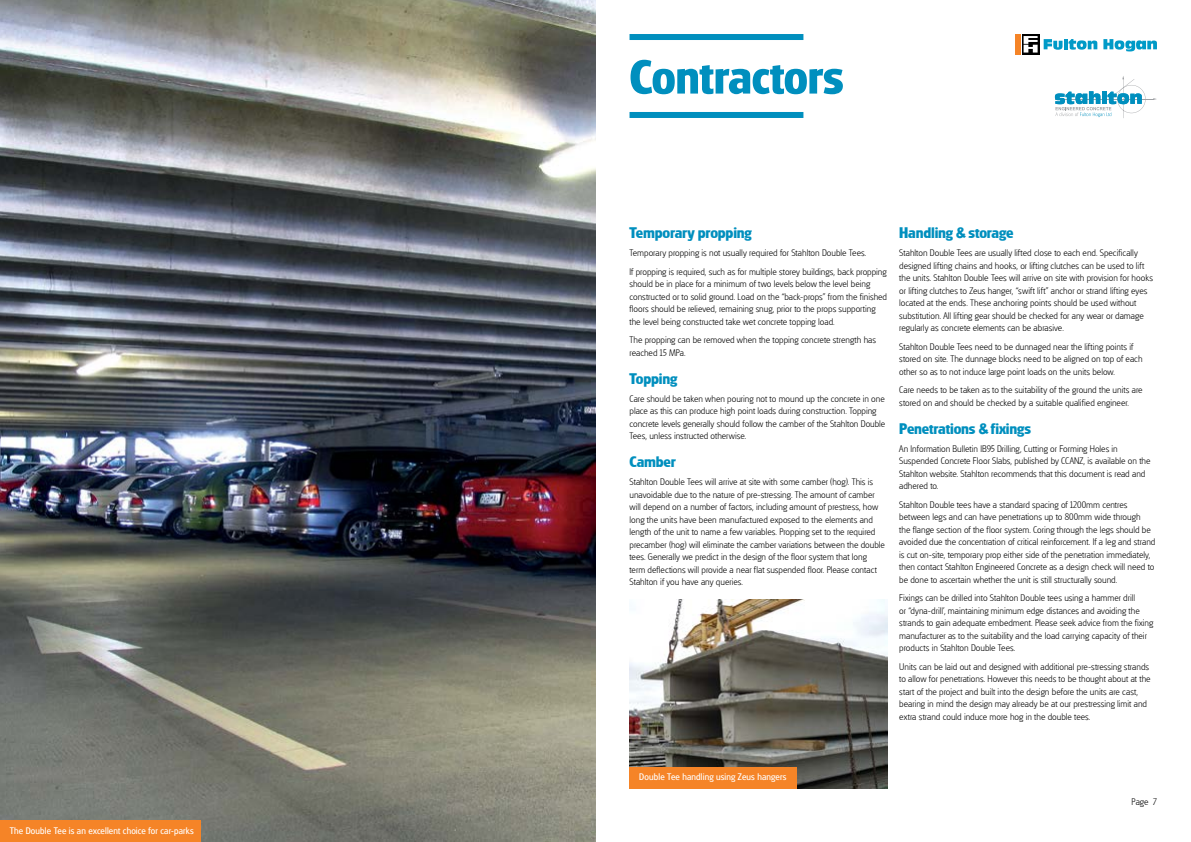
<style>
.page{position:relative;width:1191px;height:842px;background:#fff}
.page>*{position:absolute;margin:0;border:0;box-sizing:border-box;transform-origin:0 0}
.t1{font:700 50px "Glasgow RR";letter-spacing:-.01em;color:#008fbe}
.t2{font:700 16px "Glasgow RR";letter-spacing:-.01em;color:#008fbe}
.t3{font:300 10px/12.5px "Glasgow RR";letter-spacing:-.005em;color:#000}
.t4{font:10px "Glasgow Pro";letter-spacing:.015em;color:#fff}
</style>
<div class="page">
<div style="left:629px;top:34px;width:174px;height:6px;background:#008fbe"></div>
<div style="left:629px;top:112px;width:174px;height:6px;background:#008fbe"></div>
<svg style="left:1022px;top:34px;width:17px;height:20px"></svg>
<svg style="left:1023px;top:36px;width:14px;height:17px"></svg>
<svg style="left:1043px;top:39px;width:19px;height:11px"></svg>
<svg style="left:1064px;top:39px;width:3px;height:10px"></svg>
<svg style="left:1068px;top:39px;width:29px;height:11px"></svg>
<svg style="left:1103px;top:39px;width:54px;height:12px"></svg>
<div style="left:1015px;top:34px;width:6px;height:20px;background:#f58427"></div>
<hr style="left:1055px;top:99px;width:98px;height:1px;background:#9fa1a4">
<svg style="left:1054px;top:76px;width:91px;height:42px"></svg>
<img style="left:0;top:0;width:595px;height:842px">
<img style="left:629px;top:600px;width:258px;height:188px">
<div style="left:0;top:821px;width:200px;height:21px;background:#f58427"></div>
<div style="left:629px;top:767px;width:168px;height:21px;background:#f58427"></div>
<p class="t4" style="left:10px;top:825px;width:186px">The Double Tee is an excellent choice for car-parks</p>
<h1 class="t1" style="left:629px;top:49px;width:216px">Contractors</h1>
<h2 class="t2" style="left:629px;top:224px;width:124px">Temporary propping</h2>
<p class="t3" style="left:629px;top:244px;width:259px;line-height:18.5px">Temporary propping is not usually required for Stahlton Double Tees.<br>If propping is required, such as for multiple storey buildings, back propping</p>
<p class="t3" style="left:629px;top:278px;width:259px">should be in place for a minimum of two levels below the level being constructed or to solid ground. Load on the “back-props” from the finished floors should be relieved, remaining snug, prior to the props supporting the level being constructed take wet concrete topping load.</p>
<p class="t3" style="left:629px;top:334px;width:248px">The propping can be removed when the topping concrete strength has reached 15 MPa.</p>
<h2 class="t2" style="left:629px;top:369px;width:49px">Topping</h2>
<p class="t3" style="left:629px;top:392px;width:257px">Care should be taken when pouring not to mound up the concrete in one place as this can produce high point loads during construction. Topping concrete levels generally should follow the camber of the Stahlton Double Tees, unless instructed otherwise.</p>
<h2 class="t2" style="left:629px;top:452px;width:48px">Camber</h2>
<p class="t3" style="left:629px;top:476px;width:257px">Stahlton Double Tees will arrive at site with some camber (hog). This is unavoidable due to the nature of pre-stressing. The amount of camber will depend on a number of factors, including amount of prestress, how long the units have been manufactured exposed to the elements and length of the unit to name a few variables. Propping set to the required precamber (hog) will eliminate the camber variations between the double tees. Generally we predict in the design of the floor system that long term deflections will provide a near flat suspended floor. Please contact Stahlton if you have any queries.</p>
<h2 class="t2" style="left:899px;top:224px;width:116px">Handling &amp; storage</h2>
<p class="t3" style="left:899px;top:247px;width:255px">Stahlton Double Tees are usually lifted close to each end. Specifically designed lifting chains and hooks, or lifting clutches can be used to lift the units. Stahlton Double Tees will arrive on site with provision for hooks or lifting clutches to Zeus hanger, “swift lift” anchor or strand lifting eyes located at the ends. These anchoring points should be used without substitution. All lifting gear should be checked for any wear or damage regularly as concrete elements can be abrasive.</p>
<p class="t3" style="left:899px;top:341px;width:245px">Stahlton Double Tees need to be dunnaged near the lifting points if stored on site. The dunnage blocks need to be aligned on top of each other so as to not induce large point loads on the units below.</p>
<p class="t3" style="left:899px;top:384px;width:245px">Care needs to be taken as to the suitability of the ground the units are stored on and should be checked by a suitable qualified engineer.</p>
<h2 class="t2" style="left:899px;top:419px;width:133px">Penetrations &amp; fixings</h2>
<p class="t3" style="left:899px;top:442px;width:253px">An Information Bulletin IB95 Drilling, Cutting or Forming Holes in Suspended Concrete Floor Slabs, published by CCANZ, is available on the Stahlton website. Stahlton recommends that this document is read and adhered to.</p>
<p class="t3" style="left:899px;top:498px;width:258px">Stahlton Double tees have a standard spacing of 1200mm centres between legs and can have penetrations up to 800mm wide through<br>the flange section of the floor system. Coring through the legs should be avoided due the concentration of critical reinforcement. If a leg and strand is cut on-site, temporary prop either side of the penetration immediately, then contact Stahlton Engineered Concrete as a design check will need to be done to ascertain whether the unit is still structurally sound.</p>
<p class="t3" style="left:899px;top:592px;width:255px">Fixings can be drilled into Stahlton Double tees using a hammer drill<br>or “dyna-drill’, maintaining minimum edge distances and avoiding the strands to gain adequate embedment. Please seek advice from the fixing manufacturer as to the suitability and the load carrying capacity of their products in Stahlton Double Tees.</p>
<p class="t3" style="left:899px;top:660px;width:253px">Units can be laid out and designed with additional pre-stressing strands to allow for penetrations. However this needs to be thought about at the start of the project and built into the design before the units are cast, bearing in mind the design may already be at our prestressing limit and extra strand could induce more hog in the double tees.</p>
<p class="t4" style="left:639px;top:771px;width:149px">Double Tee handling using Zeus hangers</p>
<p class="t3" style="left:1131px;top:796px;width:27px">Page 7</p>
</div>
